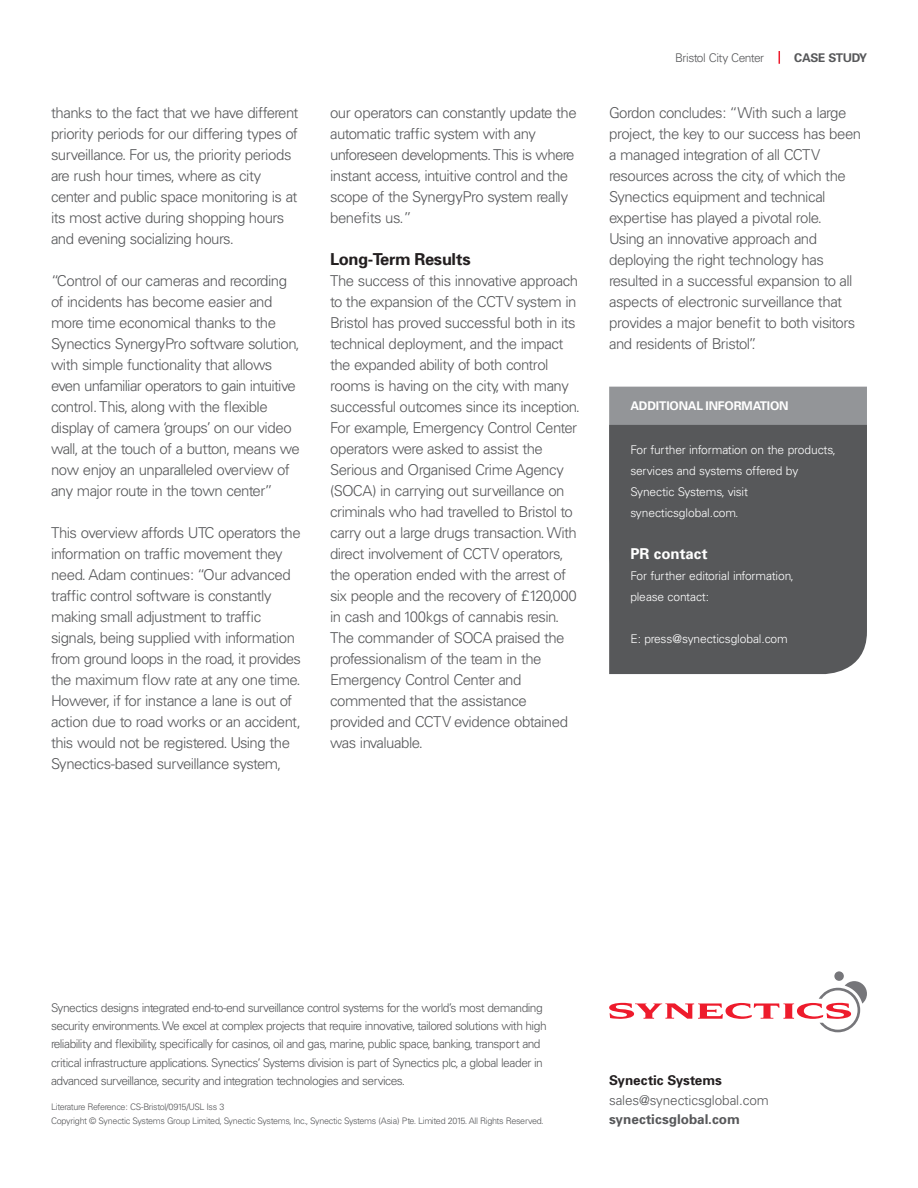
<style>
.page{position:relative;width:918px;height:1188px;background:#fff}
.page>*{position:absolute;margin:0;border:0;box-sizing:border-box;transform-origin:0 0}
.t1{font:700 16.5px "Univers";letter-spacing:-.025em;color:#231f20}
.t2{font:300 15px/21px "Univers";letter-spacing:-.035em;color:#57585a}
.t3{font:700 15px "Univers";color:#fff}
.t4{font:300 13.5px "Univers";letter-spacing:-.01em;color:#57585a}
.t5{font:700 13.5px "Univers";color:#57585a}
.t6{font:700 13.5px "Univers";color:#231f20}
.t7{font:300 12px/18.3px "Univers";letter-spacing:-.045em;color:#57585a}
.t8{font:300 12px/21px "Univers";letter-spacing:-.015em;color:#fff}
.t9{font:700 12px "Univers";letter-spacing:-.01em;color:#fff}
.t10{font:700 12px "Univers";letter-spacing:-.02em;color:#57585a}
.t11{font:300 9px/13.5px "Univers";letter-spacing:-.035em;color:#57585a}
</style>
<div class="page">
<div style="left:609px;top:387px;width:258px;height:38px;background:#939598"></div>
<div style="left:609px;top:425px;width:258px;height:249px;background:#57585a"></div>
<div style="left:834px;top:971px;width:10px;height:10px;background:#76767a;border-radius:50%"></div>
<svg style="left:609px;top:981px;width:258px;height:51px"></svg>
<svg style="left:779px;top:51px;width:1px;height:13px"></svg>
<p class="t2" style="left:51px;top:102px;width:249px">thanks to the fact that we have different priority periods for our differing types of surveillance. For us, the priority periods are rush hour times, where as city center and public space monitoring is at its most active during shopping hours and evening socializing hours.</p>
<p class="t2" style="left:51px;top:270px;width:250px">“Control of our cameras and recording of incidents has become easier and more time economical thanks to the Synectics SynergyPro software solution, with simple functionality that allows even unfamiliar operators to gain intuitive control. This, along with the flexible display of camera ‘groups’ on our video wall, at the touch of a button, means we now enjoy an unparalleled overview of any major route in the town center”</p>
<p class="t2" style="left:51px;top:522px;width:252px">This overview affords UTC operators the information on traffic movement they need. Adam continues: “Our advanced traffic control software is constantly making small adjustment to traffic signals, being supplied with information from ground loops in the road, it provides the maximum flow rate at any one time.<br>However, if for instance a lane is out of action due to road works or an accident, this would not be registered. Using the Synectics-based surveillance system,</p>
<p class="t2" style="left:330px;top:102px;width:248px">our operators can constantly update the automatic traffic system with any unforeseen developments. This is where instant access, intuitive control and the scope of the SynergyPro system really benefits us.”</p>
<p class="t1" style="left:330px;top:249px;width:142px">Long-Term Results</p>
<p class="t2" style="left:330px;top:270px;width:252px">The success of this innovative approach to the expansion of the CCTV system in Bristol has proved successful both in its technical deployment, and the impact the expanded ability of both control rooms is having on the city, with many successful outcomes since its inception.<br>For example, Emergency Control Center operators were asked to assist the Serious and Organised Crime Agency (SOCA) in carrying out surveillance on criminals who had travelled to Bristol to carry out a large drugs transaction. With direct involvement of CCTV operators, the operation ended with the arrest of six people and the recovery of £120,000 in cash and 100kgs of cannabis resin.<br>The commander of SOCA praised the professionalism of the team in the Emergency Control Center and commented that the assistance provided and CCTV evidence obtained was invaluable.</p>
<p class="t7" style="left:675px;top:48px;width:91px">Bristol City Center</p>
<p class="t10" style="left:794px;top:50px;width:74px">CASE STUDY</p>
<p class="t2" style="left:609px;top:102px;width:254px">Gordon concludes: “With such a large project, the key to our success has been a managed integration of all CCTV resources across the city, of which the Synectics equipment and technical expertise has played a pivotal role.<br>Using an innovative approach and deploying the right technology has resulted in a successful expansion to all aspects of electronic surveillance that provides a major benefit to both visitors and residents of Bristol”.</p>
<p class="t9" style="left:630px;top:398px;width:160px">ADDITIONAL INFORMATION</p>
<p class="t8" style="left:630px;top:439px;width:207px">For further information on the products, services and systems offered by<br>Synectic Systems, visit synecticsglobal.com.</p>
<p class="t3" style="left:630px;top:544px;width:79px">PR contact</p>
<p class="t8" style="left:630px;top:565px;width:165px">For further editorial information, please contact:</p>
<p class="t8" style="left:630px;top:628px;width:159px">E: press@synecticsglobal.com</p>
<p class="t7" style="left:51px;top:998px;width:497px">Synectics designs integrated end-to-end surveillance control systems for the world’s most demanding security environments. We excel at complex projects that require innovative, tailored solutions with high reliability and flexibility, specifically for casinos, oil and gas, marine, public space, banking, transport and critical infrastructure applications. Synectics’ Systems division is part of Synectics plc, a global leader in advanced surveillance, security and integration technologies and services.</p>
<p class="t11" style="left:51px;top:1100px;width:494px">Literature Reference: CS-Bristol/0915/USL Iss 3<br>Copyright © Synectic Systems Group Limited, Synectic Systems, Inc., Synectic Systems (Asia) Pte. Limited 2015. All Rights Reserved.</p>
<p class="t6" style="left:609px;top:1072px;width:114px">Synectic Systems</p>
<p class="t4" style="left:609px;top:1092px;width:161px">sales@synecticsglobal.com</p>
<p class="t5" style="left:609px;top:1111px;width:132px">synecticsglobal.com</p>
</div>
